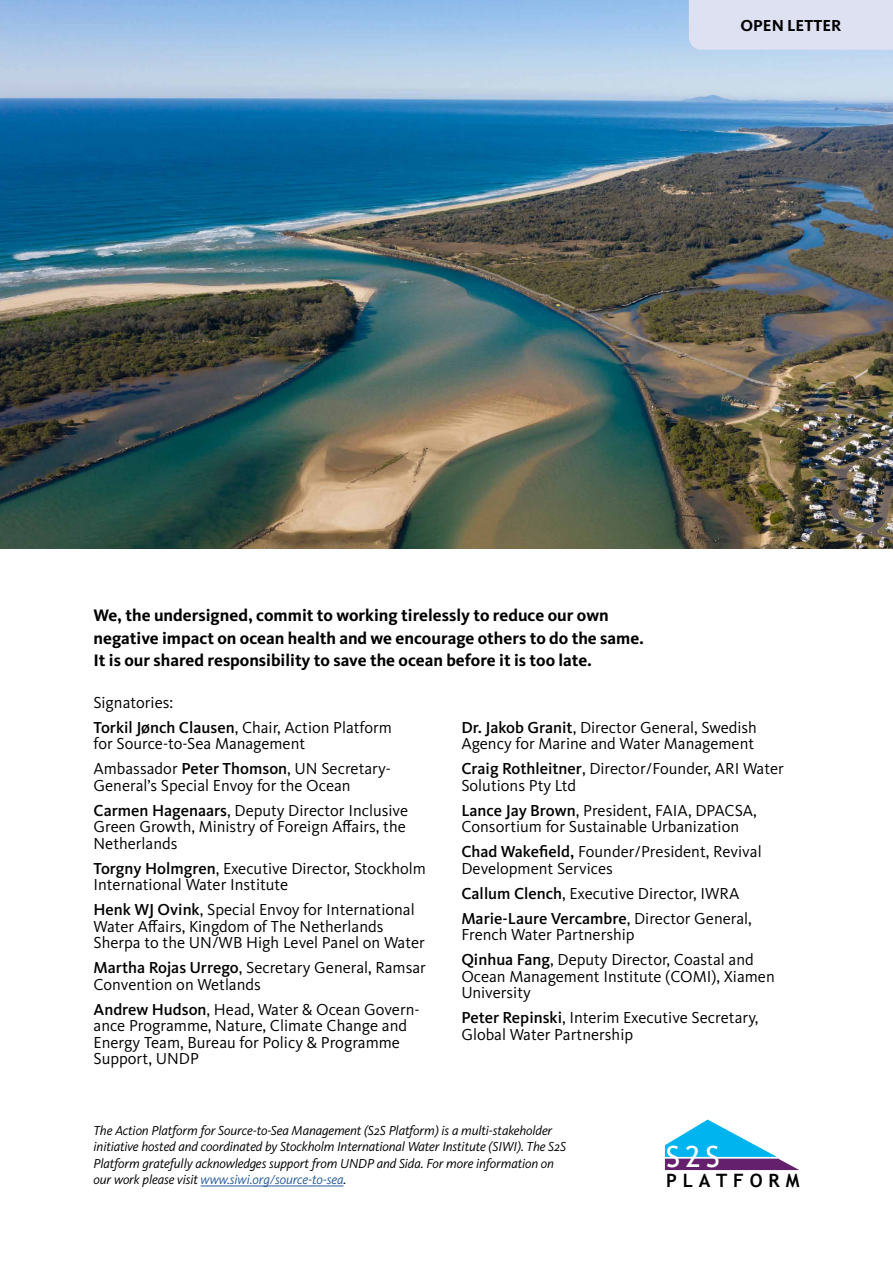
<style>
.page{position:relative;width:893px;height:1263px;background:#fff}
.page>*{position:absolute;margin:0;border:0;box-sizing:border-box;transform-origin:0 0}
.t1{font:29.1px "Trebuchet MS";color:#fff}
.t2{font:700 18.45px "Trebuchet MS";color:#000}
.t3{font:700 17.25px/22.5px "Kievit OT";color:#000}
.t4{font:16.5px/16.5px "Kievit OT";color:#000}
.t5{font:700 16.5px "Kievit OT";color:#000}
.t6{font:italic 13.5px/16.5px "Kievit OT";letter-spacing:-.01em;color:#000}
.s1{font-weight:500}
.s2{color:#275b9b}
</style>
<div class="page">
<img style="left:0;top:0;width:893px;height:549px">
<div style="left:689px;top:0;width:204px;height:50px;background:#dee1f2"></div>
<svg style="left:665px;top:1119px;width:134px;height:51px"></svg>
<hr style="left:201px;top:1185px;width:143px;height:1px;background:#275b9b">
<p class="t5" style="left:740px;top:16px;width:103px">OPEN LETTER</p>
<p class="t3" style="left:94px;top:604px;width:552px">We, the undersigned, commit to working tirelessly to reduce our own negative impact on ocean health and we encourage others to do the same.<br>It is our shared responsibility to save the ocean before it is too late.</p>
<p class="t4" style="left:94px;top:690px;width:300px;line-height:25px">Signatories:<br><span class="s1">Torkil Jønch Clausen</span>, Chair, Action Platform</p>
<p class="t4" style="left:94px;top:731px;width:299px;line-height:25px">for Source-to-Sea Management<br>Ambassador <span class="s1">Peter Thomson</span>, UN Secretary-</p>
<p class="t4" style="left:94px;top:773px;width:316px;line-height:25px">General’s Special Envoy for the Ocean<br><span class="s1">Carmen Hagenaars</span>, Deputy Director Inclusive</p>
<p class="t4" style="left:94px;top:819px;width:314px">Green Growth, Ministry of Foreign Affairs, the<br>Netherlands</p>
<p class="t4" style="left:94px;top:860px;width:334px"><span class="s1">Torgny Holmgren</span>, Executive Director, Stockholm<br>International Water Institute</p>
<p class="t4" style="left:94px;top:902px;width:333px"><span class="s1">Henk WJ Ovink</span>, Special Envoy for International<br>Water Affairs, Kingdom of The Netherlands<br>Sherpa to the UN/WB High Level Panel on Water</p>
<p class="t4" style="left:94px;top:960px;width:334px"><span class="s1">Martha Rojas Urrego</span>, Secretary General, Ramsar<br>Convention on Wetlands</p>
<p class="t4" style="left:94px;top:1001px;width:328px"><span class="s1">Andrew Hudson</span>, Head, Water &amp; Ocean Govern&shy;ance Programme, Nature, Climate Change and Energy Team, Bureau for Policy &amp; Programme Support, UNDP</p>
<p class="t4" style="left:461px;top:719px;width:297px"><span class="s1">Dr. Jakob Granit</span>, Director General, Swedish<br>Agency for Marine and Water Management</p>
<p class="t4" style="left:461px;top:761px;width:324px"><span class="s1">Craig Rothleitner</span>, Director/Founder, ARI Water<br>Solutions Pty Ltd</p>
<p class="t4" style="left:461px;top:802px;width:297px"><span class="s1">Lance Jay Brown</span>, President, FAIA, DPACSA,<br>Consortium for Sustainable Urbanization</p>
<p class="t4" style="left:461px;top:844px;width:302px"><span class="s1">Chad Wakefield,</span> Founder/President, Revival<br>Development Services</p>
<p class="t4" style="left:461px;top:881px;width:292px;line-height:25px"><span class="s1">Callum Clench</span>, Executive Director, IWRA<br><span class="s1">Marie-Laure Vercambre</span>, Director General,</p>
<p class="t4" style="left:461px;top:922px;width:294px;line-height:25px">French Water Partnership<br><span class="s1">Qinhua Fang</span>, Deputy Director, Coastal and</p>
<p class="t4" style="left:461px;top:968px;width:315px">Ocean Management Institute (COMI), Xiamen<br>University</p>
<p class="t4" style="left:461px;top:1010px;width:299px"><span class="s1">Peter Repinski</span>, Interim Executive Secretary,<br>Global Water Partnership</p>
<p class="t6" style="left:94px;top:1122px;width:474px">The Action Platform for Source-to-Sea Management (S2S Platform) is a multi-stakeholder initiative hosted and coordinated by Stockholm International Water Institute (SIWI). The S2S Platform gratefully acknowledges support from UNDP and Sida. For more information on our work please visit <span class="s2">www.siwi.org/source-to-sea</span>.</p>
<h1 class="t1" style="left:666px;top:1139px;width:55px">S2S</h1>
<p class="t2" style="left:666px;top:1168px;width:135px">P L A T F O R M</p>
</div>
